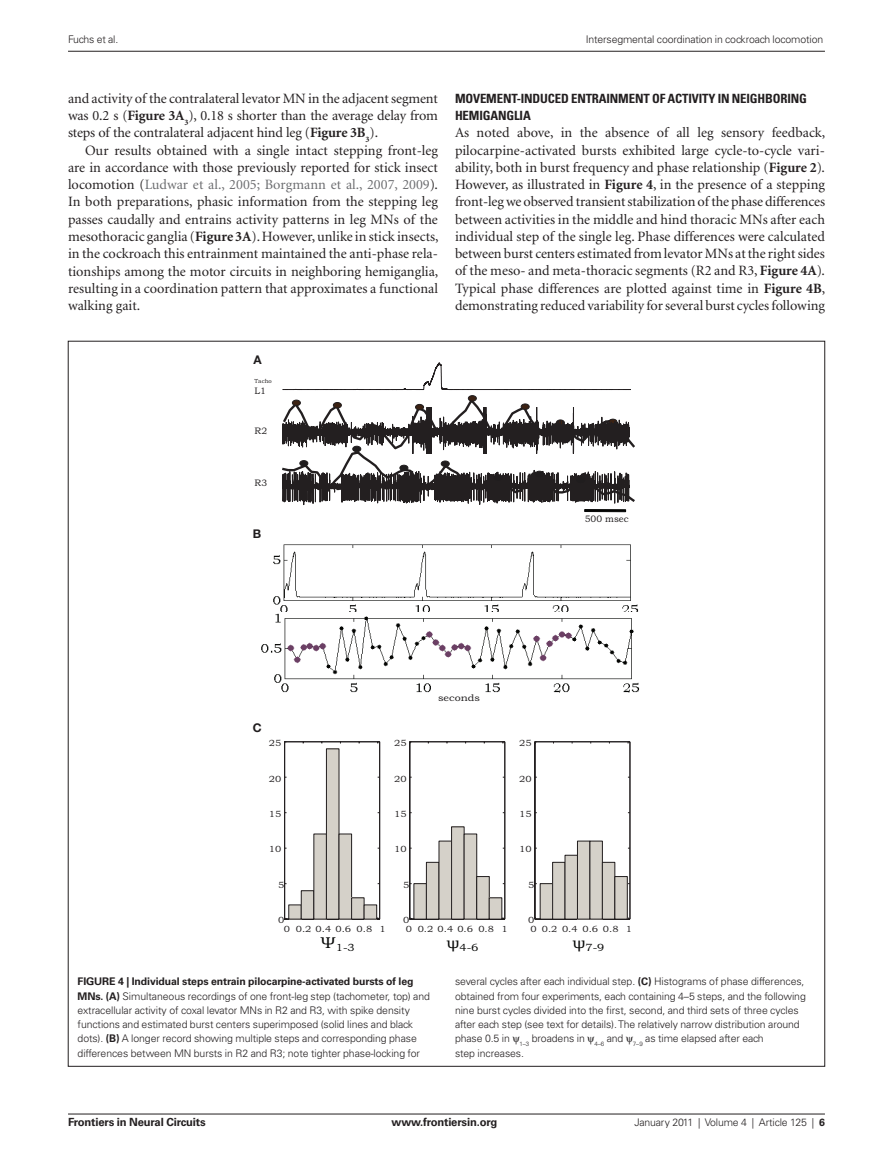
<style>
.page{position:relative;width:893px;height:1170px;background:#fff}
.page>*{position:absolute;margin:0;border:0;box-sizing:border-box;transform-origin:0 0}
.t1{font:14.25px/17.2px "Minion";letter-spacing:-.005em;color:#231f20;text-align:justify}
.t2{font:700 condensed 12.75px/17.2px "Univers";letter-spacing:-.01em;color:#231f20}
.t3{font:700 12px "Helvetica Neue";color:#201d1e}
.t4{font:700 11.25px "Univers";letter-spacing:-.015em;color:#231f20}
.t5{font:300 10.5px/14.2px "Univers";letter-spacing:-.01em;color:#231f20}
.t6{font:10.5px "Bookman Old Style";color:#040504;scale:1.11 1}
.t7{font:9.45px "Bookman Old Style";color:#201d1e}
.t8{font:9.45px "Bookman Old Style";color:#201d1e;scale:1.14 1}
.t9{font:9px "Bookman Old Style";color:#201d1e;scale:1.12 1}
.t10{font:5.85px "Bookman Old Style";color:#201d1e}
.s1{font-weight:700}
.s2{color:#6c6d70}
</style>
<div class="page">
<hr style="left:68px;top:1113px;width:757px;height:1px;background:#231f20">
<hr style="left:68px;top:51px;width:757px;height:1px;background:#231f20">
<svg style="left:282px;top:362px;width:352px;height:143px"></svg>
<img style="left:273px;top:544px;width:366px;height:68px">
<img style="left:261px;top:613px;width:379px;height:80px">
<div style="left:284px;top:741px;width:96px;height:178px;border:1px solid #fff"></div>
<hr style="left:284px;top:741px;width:1px;height:178px;background:#231f20">
<hr style="left:379px;top:741px;width:1px;height:178px;background:#231f20">
<hr style="left:285px;top:918px;width:95px;height:1px;background:#231f20">
<hr style="left:285px;top:741px;width:95px;height:1px;background:#231f20">
<div style="left:289px;top:904px;width:12px;height:15px;background:#d5d1c9"></div>
<div style="left:288px;top:904px;width:14px;height:15px;border:1px solid #231f20"></div>
<div style="left:301px;top:890px;width:13px;height:29px;background:#d5d1c9"></div>
<div style="left:301px;top:890px;width:13px;height:29px;border:1px solid #231f20"></div>
<div style="left:314px;top:833px;width:12px;height:86px;background:#d5d1c9"></div>
<div style="left:326px;top:748px;width:13px;height:171px;background:#d5d1c9"></div>
<div style="left:326px;top:748px;width:13px;height:171px;border:1px solid #231f20"></div>
<div style="left:339px;top:833px;width:13px;height:86px;background:#d5d1c9"></div>
<div style="left:339px;top:833px;width:13px;height:86px;border:1px solid #231f20"></div>
<div style="left:352px;top:897px;width:12px;height:22px;background:#d5d1c9"></div>
<div style="left:351px;top:897px;width:13px;height:22px;border:1px solid #231f20"></div>
<div style="left:364px;top:904px;width:13px;height:15px;background:#d5d1c9"></div>
<div style="left:364px;top:904px;width:13px;height:15px;border:1px solid #231f20"></div>
<div style="left:409px;top:741px;width:96px;height:178px;border:1px solid #fff"></div>
<hr style="left:409px;top:741px;width:1px;height:178px;background:#231f20">
<hr style="left:504px;top:741px;width:1px;height:178px;background:#231f20">
<hr style="left:410px;top:918px;width:95px;height:1px;background:#231f20">
<hr style="left:410px;top:741px;width:95px;height:1px;background:#231f20">
<div style="left:414px;top:883px;width:12px;height:36px;background:#d5d1c9"></div>
<div style="left:426px;top:862px;width:13px;height:57px;background:#d5d1c9"></div>
<div style="left:426px;top:862px;width:13px;height:57px;border:1px solid #231f20"></div>
<div style="left:439px;top:841px;width:13px;height:78px;background:#d5d1c9"></div>
<div style="left:452px;top:826px;width:12px;height:93px;background:#d5d1c9"></div>
<div style="left:451px;top:826px;width:13px;height:93px;border:1px solid #231f20"></div>
<div style="left:464px;top:833px;width:13px;height:86px;background:#d5d1c9"></div>
<div style="left:477px;top:876px;width:12px;height:43px;background:#d5d1c9"></div>
<div style="left:476px;top:876px;width:14px;height:43px;border:1px solid #231f20"></div>
<div style="left:489px;top:897px;width:13px;height:22px;background:#d5d1c9"></div>
<div style="left:489px;top:897px;width:13px;height:22px;border:1px solid #231f20"></div>
<div style="left:535px;top:741px;width:95px;height:178px;border:1px solid #fff"></div>
<hr style="left:535px;top:741px;width:1px;height:178px;background:#231f20">
<hr style="left:630px;top:741px;width:1px;height:178px;background:#231f20">
<hr style="left:535px;top:918px;width:95px;height:1px;background:#231f20">
<hr style="left:535px;top:741px;width:95px;height:1px;background:#231f20">
<div style="left:540px;top:883px;width:13px;height:36px;background:#d5d1c9"></div>
<div style="left:540px;top:883px;width:13px;height:36px;border:1px solid #231f20"></div>
<div style="left:553px;top:862px;width:12px;height:57px;background:#d5d1c9"></div>
<div style="left:552px;top:862px;width:13px;height:57px;border:1px solid #231f20"></div>
<div style="left:565px;top:855px;width:12px;height:64px;background:#d5d1c9"></div>
<div style="left:577px;top:841px;width:13px;height:78px;background:#d5d1c9"></div>
<div style="left:577px;top:840px;width:13px;height:79px;border:1px solid #231f20"></div>
<div style="left:590px;top:841px;width:12px;height:78px;background:#d5d1c9"></div>
<div style="left:602px;top:862px;width:13px;height:57px;background:#d5d1c9"></div>
<div style="left:602px;top:862px;width:13px;height:57px;border:1px solid #231f20"></div>
<div style="left:615px;top:876px;width:12px;height:43px;background:#d5d1c9"></div>
<div style="left:614px;top:876px;width:14px;height:43px;border:1px solid #231f20"></div>
<div style="left:585px;top:509px;width:41px;height:2px;border:1px solid #040504"></div>
<p class="t5" style="left:68px;top:32px;width:52px">Fuchs et al.</p>
<p class="t5" style="left:586px;top:32px;width:239px">Intersegmental coordination in cockroach locomotion</p>
<p class="t1" style="left:68px;top:90px;width:371px">and activity of the contralateral levator MN in the adjacent segment was 0.2 s (<span class="s1">Figure 3A</span><sub>3</sub>), 0.18 s shorter than the average delay from steps of the contralateral adjacent hind leg (<span class="s1">Figure 3B</span><sub>3</sub>).</p>
<p class="t1" style="left:68px;top:142px;width:372px;text-indent:17px">Our results obtained with a single intact stepping front-leg are in accordance with those previously reported for stick insect locomotion (<span class="s2">Ludwar et al., 2005; Borgmann et al., 2007, 2009</span>).<br>In both preparations, phasic information from the stepping leg passes caudally and entrains activity patterns in leg MNs of the mesothoracic ganglia (<span class="s1">Figure 3A</span>). However, unlike in stick insects, in the cockroach this entrainment maintained the anti-phase rela&shy;tionships among the motor circuits in neighboring hemiganglia, resulting in a coordination pattern that approximates a functional walking gait.</p>
<p class="t3" style="left:253px;top:352px;width:10px">A</p>
<p class="t10" style="left:255px;top:377px;width:19px">Tacho</p>
<p class="t7" style="left:255px;top:385px;width:13px">L1</p>
<p class="t7" style="left:255px;top:425px;width:14px">R2</p>
<p class="t2" style="left:455px;top:90px;width:354px">MOVEMENT-INDUCED ENTRAINMENT OF ACTIVITY IN NEIGHBORING<br>HEMIGANGLIA</p>
<p class="t1" style="left:455px;top:125px;width:372px">As noted above, in the absence of all leg sensory feedback, pilocarpine-activated bursts exhibited large cycle-to-cycle vari&shy;ability, both in burst frequency and phase relationship (<span class="s1">Figure 2</span>).<br>However, as illustrated in <span class="s1">Figure 4</span>, in the presence of a stepping front-leg we observed transient stabilization of the phase differences between activities in the middle and hind thoracic MNs after each individual step of the single leg. Phase differences were calculated between burst centers estimated from levator MNs at the right sides of the meso- and meta-thoracic segments (R2 and R3, <span class="s1">Figure 4A</span>).<br>Typical phase differences are plotted against time in <span class="s1">Figure 4B</span>, demonstrating reduced variability for several burst cycles following</p>
<p class="t7" style="left:255px;top:477px;width:14px">R3</p>
<p class="t3" style="left:253px;top:526px;width:10px">B</p>
<p class="t7" style="left:585px;top:513px;width:45px">500 msec</p>
<p class="t3" style="left:253px;top:720px;width:10px">C</p>
<p class="t9" style="left:269px;top:737px;width:13px">25</p>
<p class="t9" style="left:269px;top:772px;width:13px">20</p>
<p class="t9" style="left:269px;top:808px;width:13px">15</p>
<p class="t8" style="left:438px;top:691px;width:38px">seconds</p>
<p class="t9" style="left:394px;top:737px;width:13px">25</p>
<p class="t9" style="left:519px;top:737px;width:13px">25</p>
<p class="t9" style="left:394px;top:772px;width:13px">20</p>
<p class="t9" style="left:519px;top:772px;width:13px">20</p>
<p class="t9" style="left:394px;top:808px;width:13px">15</p>
<p class="t9" style="left:519px;top:808px;width:13px">15</p>
<p class="t9" style="left:269px;top:843px;width:13px">10</p>
<p class="t9" style="left:278px;top:879px;width:7px">5</p>
<p class="t9" style="left:394px;top:843px;width:13px">10</p>
<p class="t9" style="left:403px;top:879px;width:7px">5</p>
<p class="t9" style="left:519px;top:843px;width:13px">10</p>
<p class="t9" style="left:528px;top:879px;width:7px">5</p>
<p class="t9" style="left:278px;top:914px;width:7px">0</p>
<p class="t9" style="left:284px;top:922px;width:93px">0 0.2 0.4 0.6 0.8 1</p>
<p class="t9" style="left:403px;top:914px;width:7px">0</p>
<p class="t9" style="left:528px;top:914px;width:7px">0</p>
<p class="t9" style="left:406px;top:922px;width:92px">0 0.2 0.4 0.6 0.8 1</p>
<p class="t9" style="left:530px;top:923px;width:44px">0 0.2 0.4</p>
<p class="t9" style="left:603px;top:923px;width:28px">0.8 1</p>
<p class="t9" style="left:582px;top:923px;width:16px">0.6</p>
<p class="t6" style="left:321px;top:940px;width:32px"><sup>Ψ</sup>1-3</p>
<p class="t6" style="left:446px;top:940px;width:30px"><sup>ψ</sup>4-6</p>
<p class="t6" style="left:572px;top:940px;width:30px"><sup>ψ</sup>7-9</p>
<p class="t5" style="left:78px;top:974px;width:354px"><span class="s1">Figure 4 | individual steps entrain pilocarpine-activated bursts of leg MNs. (A)</span> Simultaneous recordings of one front-leg step (tachometer, top) and extracellular activity of coxal levator MNs in R2 and R3, with spike density functions and estimated burst centers superimposed (solid lines and black dots). <span class="s1">(B)</span> A longer record showing multiple steps and corresponding phase differences between MN bursts in R2 and R3; note tighter phase-locking for</p>
<p class="t5" style="left:455px;top:974px;width:352px">several cycles after each individual step. <span class="s1">(C)</span> Histograms of phase differences, obtained from four experiments, each containing 4–5 steps, and the following nine burst cycles divided into the first, second, and third sets of three cycles after each step (see text for details). The relatively narrow distribution around phase 0.5 in <sub>1–3</sub> broadens in <sub>4–6</sub> and <sub>7–9</sub> as time elapsed after each<br>step increases.</p>
<p class="t4" style="left:68px;top:1115px;width:139px">Frontiers in Neural Circuits</p>
<p class="t4" style="left:392px;top:1115px;width:107px">www.frontiersin.org</p>
<p class="t5" style="left:634px;top:1115px;width:192px">January 2011 | Volume 4 | Article 125 | <span class="s1">6</span></p>
</div>
